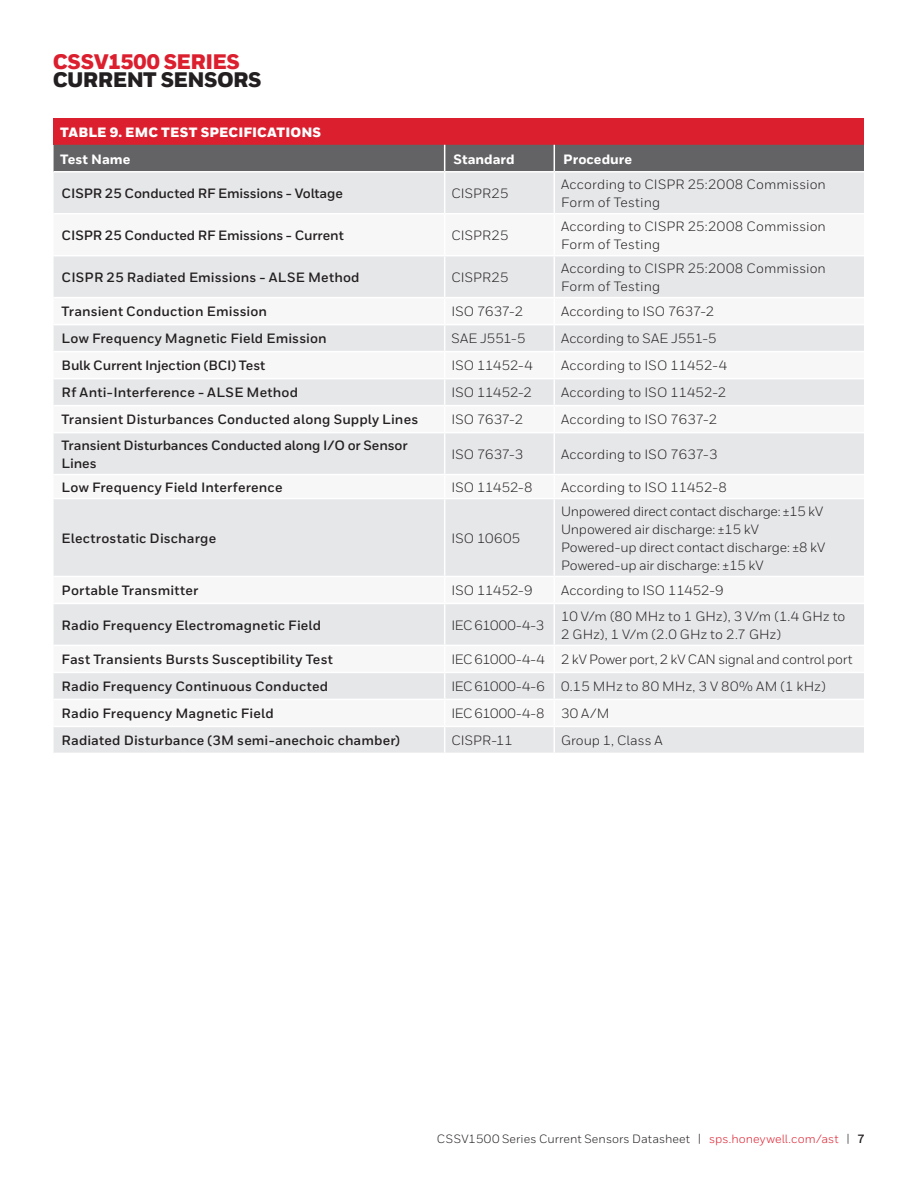
<style>
.page{position:relative;width:918px;height:1188px;background:#fff}
.page>*{position:absolute;margin:0;border:0;box-sizing:border-box;transform-origin:0 0}
.t1{font:900 21px "Honeywell Sans";letter-spacing:-.025em;color:#dc1f2e}
.t2{font:900 21px "Honeywell Sans";letter-spacing:-.025em;color:#231f20}
.t3{font:13.5px/18px "Honeywell Sans";letter-spacing:.005em;color:#231f20}
.t4{font:700 13.5px "Honeywell Sans";letter-spacing:.01em;color:#231f20}
.t5{font:700 13.5px/18px "Honeywell Sans";letter-spacing:-.01em;color:#231f20}
.t6{font:13.5px "Honeywell Sans";letter-spacing:-.02em;color:#231f20}
.t7{font:13.5px "Honeywell Sans";letter-spacing:-.015em;color:#231f20}
.t8{font:13.5px "Honeywell Sans";letter-spacing:-.035em;color:#231f20}
.t9{font:900 13.5px "Honeywell Sans";letter-spacing:.01em;color:#fff}
.t10{font:800 13.5px "Honeywell Sans";color:#fff}
.t11{font:12px "Honeywell Sans";letter-spacing:.005em;color:#231f20}
.s1{color:#dc1f2e}
.s2{font-weight:700}
</style>
<div class="page">
<div style="left:54px;top:118px;width:810px;height:27px;background:#dc1f2e"></div>
<div style="left:54px;top:173px;width:810px;height:580px;background:#e6e7e9"></div>
<svg style="left:54px;top:214px;width:810px;height:512px;fill:#e6e7e9"></svg>
<hr style="left:54px;top:213px;width:391px;height:1px;background:#fff">
<hr style="left:445px;top:213px;width:109px;height:1px;background:#fff">
<hr style="left:554px;top:213px;width:310px;height:1px;background:#fff">
<hr style="left:54px;top:255px;width:391px;height:1px;background:#fff">
<hr style="left:445px;top:255px;width:109px;height:1px;background:#fff">
<hr style="left:554px;top:255px;width:310px;height:1px;background:#fff">
<hr style="left:54px;top:297px;width:391px;height:1px;background:#fff">
<hr style="left:445px;top:297px;width:109px;height:1px;background:#fff">
<hr style="left:554px;top:297px;width:310px;height:1px;background:#fff">
<hr style="left:54px;top:324px;width:391px;height:1px;background:#fff">
<hr style="left:445px;top:324px;width:109px;height:1px;background:#fff">
<hr style="left:554px;top:324px;width:310px;height:1px;background:#fff">
<hr style="left:54px;top:351px;width:391px;height:1px;background:#fff">
<hr style="left:445px;top:351px;width:109px;height:1px;background:#fff">
<hr style="left:554px;top:351px;width:310px;height:1px;background:#fff">
<hr style="left:54px;top:378px;width:391px;height:1px;background:#fff">
<hr style="left:445px;top:378px;width:109px;height:1px;background:#fff">
<hr style="left:554px;top:378px;width:310px;height:1px;background:#fff">
<hr style="left:54px;top:405px;width:391px;height:1px;background:#fff">
<hr style="left:445px;top:405px;width:109px;height:1px;background:#fff">
<hr style="left:554px;top:405px;width:310px;height:1px;background:#fff">
<hr style="left:54px;top:432px;width:391px;height:1px;background:#fff">
<hr style="left:445px;top:432px;width:109px;height:1px;background:#fff">
<hr style="left:554px;top:432px;width:310px;height:1px;background:#fff">
<hr style="left:54px;top:474px;width:391px;height:1px;background:#fff">
<hr style="left:445px;top:474px;width:109px;height:1px;background:#fff">
<hr style="left:554px;top:474px;width:310px;height:1px;background:#fff">
<hr style="left:54px;top:498px;width:391px;height:1px;background:#fff">
<hr style="left:445px;top:498px;width:109px;height:1px;background:#fff">
<hr style="left:554px;top:498px;width:310px;height:1px;background:#fff">
<hr style="left:54px;top:576px;width:391px;height:1px;background:#fff">
<hr style="left:445px;top:576px;width:109px;height:1px;background:#fff">
<hr style="left:554px;top:576px;width:310px;height:1px;background:#fff">
<hr style="left:54px;top:603px;width:391px;height:1px;background:#fff">
<hr style="left:445px;top:603px;width:109px;height:1px;background:#fff">
<hr style="left:554px;top:603px;width:310px;height:1px;background:#fff">
<hr style="left:54px;top:645px;width:391px;height:1px;background:#fff">
<hr style="left:445px;top:645px;width:109px;height:1px;background:#fff">
<hr style="left:554px;top:645px;width:310px;height:1px;background:#fff">
<hr style="left:54px;top:672px;width:391px;height:1px;background:#fff">
<hr style="left:445px;top:672px;width:109px;height:1px;background:#fff">
<hr style="left:554px;top:672px;width:310px;height:1px;background:#fff">
<hr style="left:54px;top:699px;width:391px;height:1px;background:#fff">
<hr style="left:445px;top:699px;width:109px;height:1px;background:#fff">
<hr style="left:554px;top:699px;width:310px;height:1px;background:#fff">
<hr style="left:54px;top:726px;width:391px;height:1px;background:#fff">
<hr style="left:445px;top:726px;width:109px;height:1px;background:#fff">
<hr style="left:554px;top:726px;width:310px;height:1px;background:#fff">
<hr style="left:444px;top:173px;width:1px;height:40px;background:#fff">
<hr style="left:554px;top:173px;width:1px;height:40px;background:#fff">
<hr style="left:444px;top:214px;width:1px;height:41px;background:#fff">
<hr style="left:554px;top:214px;width:1px;height:41px;background:#fff">
<hr style="left:444px;top:256px;width:1px;height:41px;background:#fff">
<hr style="left:554px;top:256px;width:1px;height:41px;background:#fff">
<svg style="left:444px;top:298px;width:1px;height:134px"></svg>
<svg style="left:554px;top:298px;width:1px;height:134px"></svg>
<hr style="left:444px;top:433px;width:1px;height:41px;background:#fff">
<hr style="left:554px;top:433px;width:1px;height:41px;background:#fff">
<svg style="left:444px;top:475px;width:1px;height:23px"></svg>
<svg style="left:554px;top:475px;width:1px;height:23px"></svg>
<hr style="left:444px;top:499px;width:1px;height:77px;background:#fff">
<hr style="left:554px;top:499px;width:1px;height:77px;background:#fff">
<svg style="left:444px;top:577px;width:1px;height:26px"></svg>
<svg style="left:554px;top:577px;width:1px;height:26px"></svg>
<hr style="left:444px;top:604px;width:1px;height:41px;background:#fff">
<hr style="left:554px;top:604px;width:1px;height:41px;background:#fff">
<svg style="left:444px;top:646px;width:1px;height:107px"></svg>
<svg style="left:554px;top:646px;width:1px;height:107px"></svg>
<div style="left:54px;top:145px;width:810px;height:27px;background:#636366"></div>
<h1 class="t1" style="left:53px;top:48px;width:189px">CSSV1500 SERIES</h1>
<h1 class="t2" style="left:53px;top:66px;width:210px">CURRENT SENSORS</h1>
<p class="t9" style="left:60px;top:123px;width:262px">TABLE 9. EMC TEST SPECIFICATIONS</p>
<p class="t10" style="left:60px;top:151px;width:72px">Test Name</p>
<p class="t10" style="left:454px;top:151px;width:63px">Standard</p>
<p class="t10" style="left:563px;top:151px;width:70px">Procedure</p>
<p class="t5" style="left:62px;top:185px;width:283px">CISPR 25 Conducted RF Emissions - Voltage</p>
<p class="t3" style="left:451px;top:184px;width:59px">CISPR25</p>
<p class="t3" style="left:561px;top:175px;width:266px">According to CISPR 25:2008 Commission<br>Form of Testing</p>
<p class="t5" style="left:62px;top:227px;width:284px">CISPR 25 Conducted RF Emissions - Current</p>
<p class="t3" style="left:451px;top:226px;width:59px">CISPR25</p>
<p class="t3" style="left:561px;top:217px;width:266px">According to CISPR 25:2008 Commission<br>Form of Testing</p>
<p class="t4" style="left:62px;top:269px;width:299px">CISPR 25 Radiated Emissions - ALSE Method</p>
<p class="t3" style="left:451px;top:268px;width:59px">CISPR25</p>
<p class="t3" style="left:561px;top:259px;width:266px">According to CISPR 25:2008 Commission<br>Form of Testing</p>
<p class="t4" style="left:62px;top:303px;width:207px">Transient Conduction Emission</p>
<p class="t3" style="left:451px;top:303px;width:73px">ISO 7637-2</p>
<p class="t3" style="left:561px;top:303px;width:155px">According to ISO 7637-2</p>
<p class="t4" style="left:62px;top:330px;width:267px">Low Frequency Magnetic Field Emission</p>
<p class="t3" style="left:451px;top:330px;width:76px">SAE J551-5</p>
<p class="t3" style="left:561px;top:330px;width:157px">According to SAE J551-5</p>
<p class="t4" style="left:62px;top:357px;width:205px">Bulk Current Injection (BCI) Test</p>
<p class="t3" style="left:451px;top:357px;width:83px">ISO 11452-4</p>
<p class="t3" style="left:561px;top:357px;width:168px">According to ISO 11452-4</p>
<p class="t4" style="left:62px;top:384px;width:238px">Rf Anti-Interference - ALSE Method</p>
<p class="t3" style="left:451px;top:384px;width:82px">ISO 11452-2</p>
<p class="t3" style="left:561px;top:384px;width:167px">According to ISO 11452-2</p>
<p class="t4" style="left:62px;top:411px;width:358px">Transient Disturbances Conducted along Supply Lines</p>
<p class="t3" style="left:451px;top:411px;width:73px">ISO 7637-2</p>
<p class="t3" style="left:561px;top:411px;width:158px">According to ISO 7637-2</p>
<p class="t5" style="left:62px;top:436px;width:348px">Transient Disturbances Conducted along I/O or Sensor<br>Lines</p>
<p class="t3" style="left:451px;top:445px;width:73px">ISO 7637-3</p>
<p class="t3" style="left:561px;top:445px;width:158px">According to ISO 7637-3</p>
<p class="t4" style="left:62px;top:479px;width:222px">Low Frequency Field Interference</p>
<p class="t3" style="left:451px;top:478px;width:83px">ISO 11452-8</p>
<p class="t3" style="left:561px;top:478px;width:167px">According to ISO 11452-8</p>
<p class="t4" style="left:62px;top:530px;width:156px">Electrostatic Discharge</p>
<p class="t3" style="left:451px;top:529px;width:70px">ISO 10605</p>
<p class="t6" style="left:561px;top:503px;width:264px">Unpowered direct contact discharge: ±15 kV</p>
<p class="t7" style="left:561px;top:521px;width:199px">Unpowered air discharge: ±15 kV</p>
<p class="t3" style="left:561px;top:538px;width:266px">Powered-up direct contact discharge: ±8 kV</p>
<p class="t7" style="left:561px;top:557px;width:204px">Powered-up air discharge: ±15 kV</p>
<p class="t4" style="left:62px;top:582px;width:138px">Portable Transmitter</p>
<p class="t3" style="left:451px;top:582px;width:83px">ISO 11452-9</p>
<p class="t3" style="left:561px;top:582px;width:164px">According to ISO 11452-9</p>
<p class="t4" style="left:62px;top:617px;width:261px">Radio Frequency Electromagnetic Field</p>
<p class="t8" style="left:451px;top:617px;width:94px">IEC 61000-4-3</p>
<p class="t3" style="left:561px;top:607px;width:286px">10 V/m (80 MHz to 1 GHz), 3 V/m (1.4 GHz to<br>2 GHz), 1 V/m (2.0 GHz to 2.7 GHz)</p>
<p class="t4" style="left:62px;top:651px;width:273px">Fast Transients Bursts Susceptibility Test</p>
<p class="t8" style="left:451px;top:651px;width:95px">IEC 61000-4-4</p>
<p class="t6" style="left:561px;top:651px;width:293px">2 kV Power port, 2 kV CAN signal and control port</p>
<p class="t4" style="left:62px;top:678px;width:268px">Radio Frequency Continuous Conducted</p>
<p class="t8" style="left:451px;top:678px;width:95px">IEC 61000-4-6</p>
<p class="t3" style="left:561px;top:678px;width:266px">0.15 MHz to 80 MHz, 3 V 80% AM (1 kHz)</p>
<p class="t4" style="left:62px;top:705px;width:214px">Radio Frequency Magnetic Field</p>
<p class="t8" style="left:451px;top:705px;width:95px">IEC 61000-4-8</p>
<p class="t3" style="left:561px;top:705px;width:50px">30 A/M</p>
<p class="t4" style="left:62px;top:732px;width:340px">Radiated Disturbance (3M semi-anechoic chamber)</p>
<p class="t3" style="left:451px;top:732px;width:63px">CISPR-11</p>
<p class="t3" style="left:561px;top:732px;width:103px">Group 1, Class A</p>
<p class="t11" style="left:437px;top:1132px;width:429px">CSSV1500 Series Current Sensors Datasheet | <span class="s1">sps.honeywell.com/ast</span> | <span class="s2">7</span></p>
</div>
